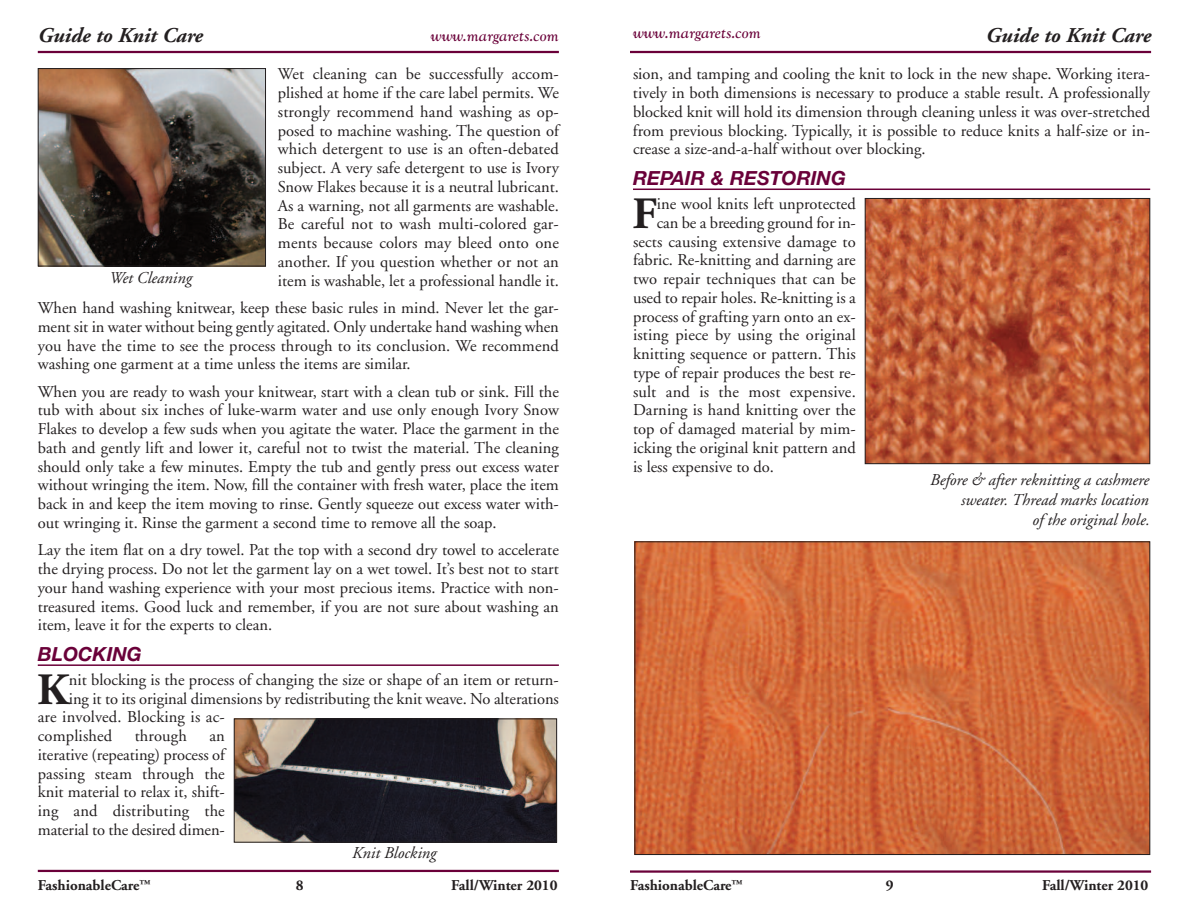
<style>
.page{position:relative;width:1188px;height:918px;background:#fff}
.page>*{position:absolute;margin:0;border:0;box-sizing:border-box;transform-origin:0 0}
.t1{font:700 44.7px "Adobe Garamond";color:#231f20}
.t2{font:italic 700 21px "Adobe Garamond";color:#231f20}
.t3{font:italic 700 19.5px "Helvetica Neue";color:#6a0039}
.t4{font:16.5px/18.8px "Adobe Garamond";color:#231f20;text-align:justify}
.t5{font:italic 16.5px/19.8px "Adobe Garamond";color:#231f20;text-align:right}
.t6{font:16.5px "Goudy Catalogue Italic DTC";color:#6a0039}
.t7{font:700 15px "Adobe Garamond";color:#231f20}
</style>
<div class="page">
<hr style="left:630px;top:870px;width:521px;height:3px;background:#6a0039">
<hr style="left:630px;top:51px;width:521px;height:2px;background:#6a0039">
<hr style="left:633px;top:189px;width:517px;height:1px;background:#6a0039">
<img style="left:867px;top:200px;width:281px;height:262px">
<div style="left:865px;top:198px;width:285px;height:266px;border:1px solid #231f20"></div>
<img style="left:636px;top:543px;width:512px;height:310px">
<div style="left:634px;top:541px;width:516px;height:314px;border:1px solid #231f20"></div>
<hr style="left:38px;top:870px;width:521px;height:2px;background:#6a0039">
<hr style="left:38px;top:51px;width:521px;height:2px;background:#6a0039">
<hr style="left:38px;top:664px;width:521px;height:2px;background:#6a0039">
<img style="left:236px;top:721px;width:319px;height:120px">
<div style="left:234px;top:719px;width:323px;height:124px;border:1px solid #231f20"></div>
<img style="left:40px;top:70px;width:224px;height:194px">
<div style="left:38px;top:68px;width:228px;height:198px;border:1px solid #231f20"></div>
<p class="t2" style="left:38px;top:27px;width:167px">Guide to Knit Care</p>
<p class="t6" style="left:431px;top:26px;width:129px">www.margarets.com</p>
<p class="t4" style="left:278px;top:66px;width:283px">Wet cleaning can be successfully accom&shy;plished at home if the care label permits. We strongly recommend hand washing as op&shy;posed to machine washing. The question of which detergent to use is an often-debated subject. A very safe detergent to use is Ivory Snow Flakes because it is a neutral lubricant.<br>As a warning, not all garments are washable.<br>Be careful not to wash multi-colored gar&shy;ments because colors may bleed onto one another. If you question whether or not an item is washable, let a professional handle it.</p>
<p class="t4" style="left:38px;top:300px;width:523px">When hand washing knitwear, keep these basic rules in mind. Never let the gar&shy;ment sit in water without being gently agitated. Only undertake hand washing when you have the time to see the process through to its conclusion. We recommend washing one garment at a time unless the items are similar.</p>
<p class="t4" style="left:38px;top:383px;width:523px">When you are ready to wash your knitwear, start with a clean tub or sink. Fill the tub with about six inches of luke-warm water and use only enough Ivory Snow Flakes to develop a few suds when you agitate the water. Place the garment in the bath and gently lift and lower it, careful not to twist the material. The cleaning should only take a few minutes. Empty the tub and gently press out excess water without wringing the item. Now, fill the container with fresh water, place the item back in and keep the item moving to rinse. Gently squeeze out excess water with&shy;out wringing it. Rinse the garment a second time to remove all the soap.</p>
<p class="t4" style="left:38px;top:542px;width:523px">Lay the item flat on a dry towel. Pat the top with a second dry towel to accelerate the drying process. Do not let the garment lay on a wet towel. It’s best not to start your hand washing experience with your most precious items. Practice with non&shy;treasured items. Good luck and remember, if you are not sure about washing an item, leave it for the experts to clean.</p>
<p class="t3" style="left:38px;top:647px;width:105px">BLOCKING</p>
<h1 class="t1" style="left:37px;top:672px;width:33px">K</h1>
<p class="t4" style="left:69px;top:672px;width:491px">nit blocking is the process of changing the size or shape of an item or return-</p>
<p class="t5" style="left:109px;top:269px;width:84px">Wet Cleaning</p>
<p class="t4" style="left:69px;top:691px;width:492px">ing it to its original dimensions by redistributing the knit weave. No alterations</p>
<p class="t4" style="left:38px;top:709px;width:189px">are involved. Blocking is ac-</p>
<p class="t4" style="left:38px;top:728px;width:76px">complished</p>
<p class="t4" style="left:135px;top:728px;width:54px">through</p>
<p class="t4" style="left:38px;top:728px;width:189px;text-indent:172px">an iterative (repeating) process of passing steam through the knit material to relax it, shift&shy;ing and distributing the material to the desired dimen-</p>
<p class="t5" style="left:352px;top:844px;width:86px">Knit Blocking</p>
<p class="t7" style="left:38px;top:879px;width:114px">FashionableCare<sup>™</sup></p>
<p class="t7" style="left:296px;top:879px;width:9px">8</p>
<p class="t7" style="left:451px;top:879px;width:108px">Fall/Winter 2010</p>
<p class="t6" style="left:633px;top:23px;width:129px">www.margarets.com</p>
<p class="t2" style="left:986px;top:27px;width:167px">Guide to Knit Care</p>
<p class="t4" style="left:633px;top:66px;width:519px">sion, and tamping and cooling the knit to lock in the new shape. Working itera&shy;tively in both dimensions is necessary to produce a stable result. A professionally blocked knit will hold its dimension through cleaning unless it was over-stretched from previous blocking. Typically, it is possible to reduce knits a half-size or in&shy;crease a size-and-a-half without over blocking.</p>
<p class="t3" style="left:633px;top:171px;width:214px">REPAIR &amp; RESTORING</p>
<h1 class="t1" style="left:632px;top:196px;width:26px">F</h1>
<p class="t4" style="left:657px;top:196px;width:200px">ine wool knits left unprotected</p>
<p class="t4" style="left:657px;top:215px;width:200px">can be a breeding ground for in-</p>
<p class="t4" style="left:633px;top:233px;width:224px">sects causing extensive damage to</p>
<p class="t4" style="left:633px;top:252px;width:224px">fabric. Re-knitting and darning are</p>
<p class="t4" style="left:633px;top:271px;width:224px">two repair techniques that can be</p>
<p class="t4" style="left:633px;top:290px;width:224px">used to repair holes. Re-knitting is a</p>
<p class="t4" style="left:633px;top:308px;width:224px">process of grafting yarn onto an ex-</p>
<p class="t4" style="left:633px;top:327px;width:224px">isting piece by using the original</p>
<p class="t4" style="left:633px;top:346px;width:224px">knitting sequence or pattern. This</p>
<p class="t4" style="left:633px;top:365px;width:224px">type of repair produces the best re-</p>
<p class="t4" style="left:633px;top:383px;width:224px">sult and is the most expensive.</p>
<p class="t4" style="left:633px;top:402px;width:224px">Darning is hand knitting over the</p>
<p class="t4" style="left:633px;top:421px;width:224px">top of damaged material by mim-</p>
<p class="t4" style="left:633px;top:440px;width:224px">icking the original knit pattern and</p>
<p class="t4" style="left:633px;top:458px;width:142px">is less expensive to do.</p>
<p class="t5" style="left:930px;top:472px;width:221px">Before &amp; after reknitting a cashmere sweater. Thread marks location<br>of the original hole.</p>
<p class="t7" style="left:630px;top:879px;width:114px">FashionableCare<sup>™</sup></p>
<p class="t7" style="left:886px;top:879px;width:9px">9</p>
<p class="t7" style="left:1042px;top:879px;width:108px">Fall/Winter 2010</p>
</div>
